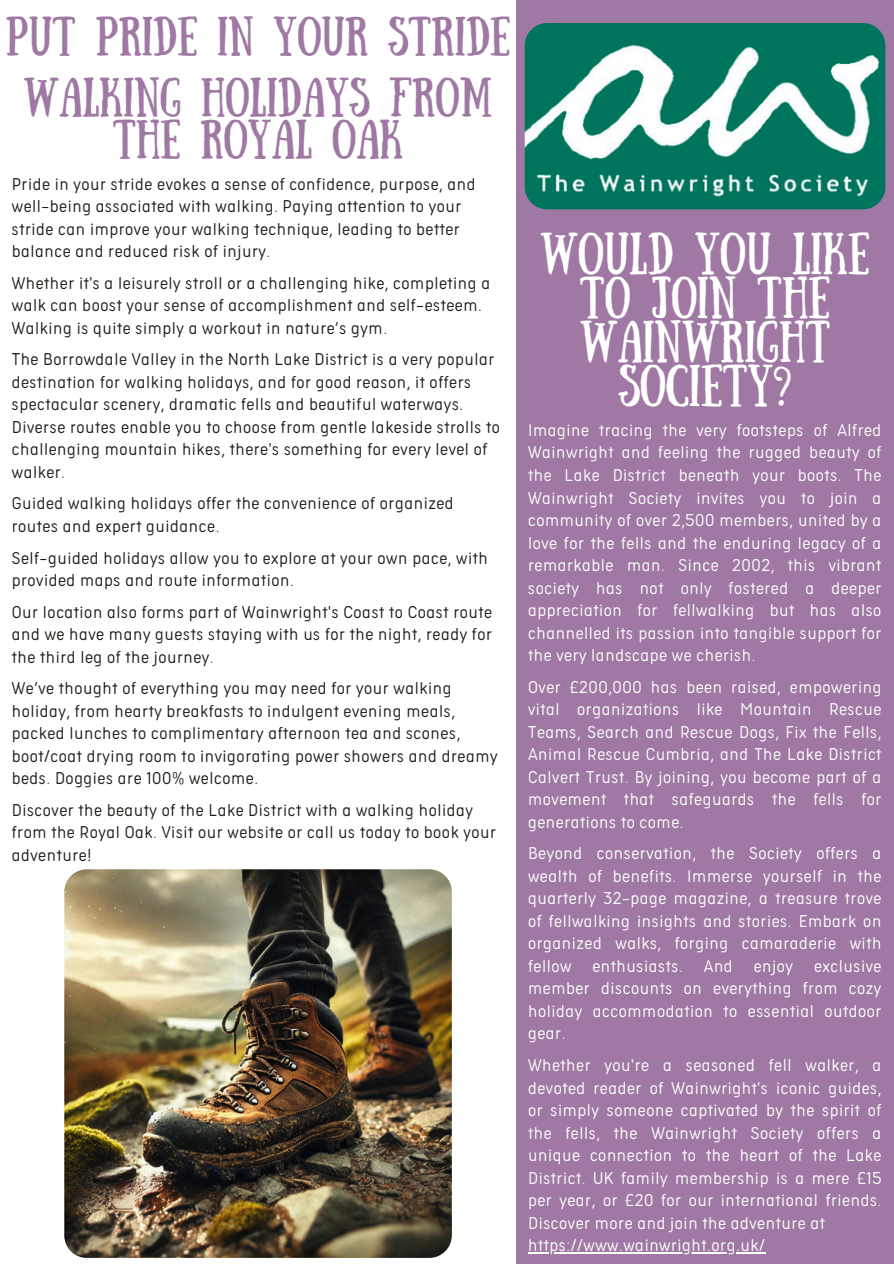
<style>
.page{position:relative;width:894px;height:1264px;background:#fff}
.page>*{position:absolute;margin:0;border:0;box-sizing:border-box;transform-origin:0 0}
.t1{font:42px/44px "Sunday";color:#fff;text-align:center}
.t2{font:39.3px/41.7px "Sunday";color:#9f79a4;text-align:center}
.t3{font:300 18.75px/22.5px "Aristotelica Pro Cnd Txt";letter-spacing:.03em;color:#1e1d18}
.t4{font:300 18.75px/22.5px "Aristotelica Pro Cnd Txt";letter-spacing:.03em;color:#fff;text-align:justify}
</style>
<div class="page">
<div style="left:516px;top:0;width:377px;height:1263px;background:#9f79a4"></div>
<img style="left:64px;top:869px;width:387px;height:388px;border-radius:23px">
<img style="left:524px;top:23px;width:360px;height:186px;border-radius:23px">
<hr style="left:528px;top:1252px;width:237px;height:1px;background:#fff">
<h1 class="t2" style="left:5px;top:12px;width:506px">PUT PRIDE IN YOUR STRIDE</h1>
<h1 class="t2" style="left:24px;top:72px;width:470px">WALKING HOLIDAYS FROM<br>THE ROYAL OAK</h1>
<p class="t3" style="left:12px;top:174px;width:465px">Pride in your stride evokes a sense of confidence, purpose, and well-being associated with walking. Paying attention to your stride can improve your walking technique, leading to better balance and reduced risk of injury.</p>
<p class="t3" style="left:12px;top:273px;width:479px">Whether it's a leisurely stroll or a challenging hike, completing a walk can boost your sense of accomplishment and self-esteem.<br>Walking is quite simply a workout in nature’s gym.</p>
<p class="t3" style="left:12px;top:350px;width:489px">The Borrowdale Valley in the North Lake District is a very popular destination for walking holidays, and for good reason, it offers spectacular scenery, dramatic fells and beautiful waterways.<br>Diverse routes enable you to choose from gentle lakeside strolls to challenging mountain hikes, there's something for every level of walker.</p>
<p class="t3" style="left:12px;top:494px;width:443px">Guided walking holidays offer the convenience of organized routes and expert guidance.</p>
<h1 class="t3" style="left:12px;top:548px;width:477px">Self-guided holidays allow you to explore at your own pace, with provided maps and route information.</h1>
<p class="t3" style="left:12px;top:602px;width:481px;text-align:justify">Our location also forms part of Wainwright's Coast to Coast route and we have many guests staying with us for the night, ready for the third leg of the journey.</p>
<p class="t3" style="left:12px;top:678px;width:487px">We’ve thought of everything you may need for your walking holiday, from hearty breakfasts to indulgent evening meals, packed lunches to complimentary afternoon tea and scones, boot/coat drying room to invigorating power showers and dreamy beds. Doggies are 100% welcome.</p>
<p class="t3" style="left:12px;top:800px;width:485px">Discover the beauty of the Lake District with a walking holiday from the Royal Oak. Visit our website or call us today to book your adventure!</p>
<p class="t1" style="left:540px;top:227px;width:331px">WOULD YOU LIKE<br>TO JOIN THE<br>WAINWRIGHT<br>SOCIETY?</p>
<p class="t4" style="left:528px;top:420px;width:355px">Imagine tracing the very footsteps of Alfred Wainwright and feeling the rugged beauty of the Lake District beneath your boots. The Wainwright Society invites you to join a community of over 2,500 members, united by a love for the fells and the enduring legacy of a remarkable man. Since 2002, this vibrant society has not only fostered a deeper appreciation for fellwalking but has also channelled its passion into tangible support for the very landscape we cherish.</p>
<p class="t4" style="left:528px;top:677px;width:355px">Over £200,000 has been raised, empowering vital organizations like Mountain Rescue Teams, Search and Rescue Dogs, Fix the Fells, Animal Rescue Cumbria, and The Lake District Calvert Trust. By joining, you become part of a movement that safeguards the fells for generations to come.</p>
<p class="t4" style="left:528px;top:843px;width:355px">Beyond conservation, the Society offers a wealth of benefits. Immerse yourself in the quarterly 32-page magazine, a treasure trove of fellwalking insights and stories. Embark on organized walks, forging camaraderie with fellow enthusiasts. And enjoy exclusive member discounts on everything from cozy holiday accommodation to essential outdoor gear.</p>
<p class="t4" style="left:528px;top:1055px;width:355px">Whether you're a seasoned fell walker, a devoted reader of Wainwright's iconic guides, or simply someone captivated by the spirit of the fells, the Wainwright Society offers a unique connection to the heart of the Lake District. UK family membership is a mere £15 per year, or £20 for our international friends.<br>Discover more and join the adventure at</p>
<p class="t4" style="left:528px;top:1235px;width:238px">https://www.wainwright.org.uk/</p>
</div>
